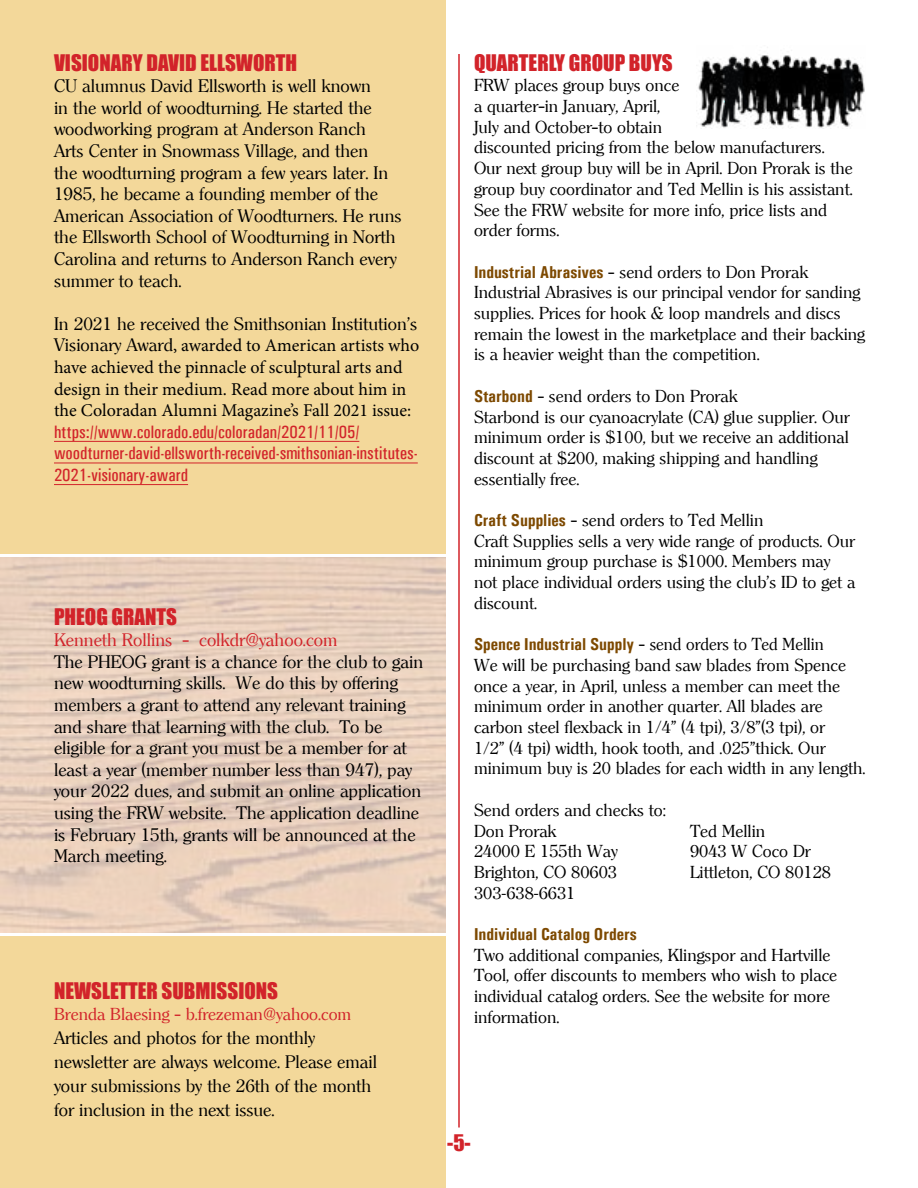
<style>
.page{position:relative;width:918px;height:1188px;background:#fff}
.page>*{position:absolute;margin:0;border:0;box-sizing:border-box;transform-origin:0 0}
.t1{font:21px "Impact";color:#d2232a}
.t2{font:18px/21.6px "Clearly Roman";color:#000}
.t3{font:18px/21.6px "Minion Pro";color:#000}
.t4{font:500 18px/21.6px "Univers Condensed";color:#d2232a}
.t5{font:18px "Clearly Roman";color:#d2232a}
.t6{font:17.25px/20.7px "Clearly Roman";color:#000}
.t7{font:700 17.25px "Univers Condensed";color:#7d4900}
.t8{font:17.25px "Clearly Roman";color:#d2232a}
.s1{font-family:"Clearly Roman"}
.s2{font-family:"Univers Condensed";font-weight:700;color:#7d4900}
.s3{font-family:"Clearly Roman";font-weight:400;color:#000}
</style>
<div class="page">
<div style="left:0;top:0;width:446px;height:554px;background:#f3d89a"></div>
<hr style="left:458px;top:54px;width:2px;height:1074px;background:#d2232a">
<img style="left:698px;top:55px;width:167px;height:74px">
<hr style="left:54px;top:441px;width:305px;height:1px;background:#d2232a">
<hr style="left:54px;top:463px;width:364px;height:1px;background:#d2232a">
<hr style="left:54px;top:484px;width:134px;height:1px;background:#d2232a">
<div style="left:0;top:937px;width:446px;height:251px;background:#f3d89a"></div>
<p class="t1" style="left:54px;top:46px;width:245px">VISIONARY DAVID ELLSWORTH</p>
<p class="t2" style="left:54px;top:76px;width:349px">CU alumnus David Ellsworth is well known<br>in the world of woodturning. He started the woodworking program at Anderson Ranch<br>Arts Center in Snowmass Village, and then<br>the woodturning program a few years later. In 1985, he became a founding member of the American Association of Woodturners. He runs the Ellsworth School of Woodturning in North Carolina and returns to Anderson Ranch every summer to teach.</p>
<p class="t2" style="left:54px;top:313px;width:365px">In 2021 he received the Smithsonian Institution’s</p>
<p class="t3" style="left:54px;top:335px;width:367px"><span class="s1">Visionary Award</span>, awarded to American artists who have achieved the pinnacle of sculptural arts and design in their medium. Read more about him in the Coloradan Alumni Magazine’s Fall 2021 issue:</p>
<p class="t4" style="left:54px;top:421px;width:365px">https://www.colorado.edu/coloradan/2021/11/05/ woodturner-david-ellsworth-received-smithsonian-institutes-<br>2021-visionary-award</p>
<p class="t1" style="left:54px;top:600px;width:125px">PHEOG GRANTS</p>
<p class="t5" style="left:54px;top:630px;width:285px">Kenneth Rollins – colkdr@yahoo.com</p>
<p class="t2" style="left:54px;top:651px;width:371px">The PHEOG grant is a chance for the club to gain new woodturning skills. We do this by offering members a grant to attend any relevant training and share that learning with the club. To be eligible for a grant you must be a member for at least a year (member number less than 947), pay your 2022 dues, and submit an online application using the FRW website. The application deadline is February 15th, grants will be announced at the March meeting.</p>
<p class="t1" style="left:54px;top:974px;width:226px">NEWSLETTER SUBMISSIONS</p>
<p class="t8" style="left:54px;top:1005px;width:299px">Brenda Blaesing – b.frezeman@yahoo.com</p>
<p class="t2" style="left:54px;top:1026px;width:325px;line-height:24px">Articles and photos for the monthly newsletter are always welcome. Please email your submissions by the 26th of the month for inclusion in the next issue.</p>
<p class="t1" style="left:474px;top:46px;width:200px">QUARTERLY GROUP BUYS</p>
<p class="t6" style="left:474px;top:75px;width:380px">FRW places group buys once<br>a quarter–in January, April,<br>July and October–to obtain<br>discounted pricing from the below manufacturers.<br>Our next group buy will be in April. Don Prorak is the group buy coordinator and Ted Mellin is his assistant.<br>See the FRW website for more info, price lists and order forms.</p>
<p class="t6" style="left:474px;top:262px;width:393px"><span class="s2">Industrial Abrasives</span> – send orders to Don Prorak Industrial Abrasives is our principal vendor for sanding supplies. Prices for hook &amp; loop mandrels and discs remain the lowest in the marketplace and their backing is a heavier weight than the competition.</p>
<p class="t6" style="left:474px;top:386px;width:377px"><span class="s2">Starbond</span> – send orders to Don Prorak<br>Starbond is our cyanoacrylate (CA) glue supplier. Our minimum order is $100, but we receive an additional discount at $200, making shipping and handling essentially free.</p>
<p class="t6" style="left:474px;top:510px;width:383px"><span class="s2">Craft Supplies</span> – send orders to Ted Mellin<br>Craft Supplies sells a very wide range of products. Our minimum group purchase is $1000. Members may not place individual orders using the club’s ID to get a discount.</p>
<p class="t7" style="left:474px;top:634px;width:351px">Spence Industrial Supply <span class="s3">– send orders to Ted Mellin</span></p>
<p class="t6" style="left:474px;top:655px;width:393px">We will be purchasing band saw blades from Spence once a year, in April, unless a member can meet the minimum order in another quarter. All blades are carbon steel flexback in 1/4” (4 tpi), 3/8”(3 tpi), or<br>1/2” (4 tpi) width, hook tooth, and .025”thick. Our minimum buy is 20 blades for each width in any length.</p>
<p class="t6" style="left:474px;top:800px;width:193px">Send orders and checks to:<br>Don Prorak</p>
<p class="t6" style="left:690px;top:821px;width:77px">Ted Mellin</p>
<p class="t6" style="left:474px;top:841px;width:145px">24000 E 155th Way</p>
<p class="t6" style="left:690px;top:841px;width:122px">9043 W Coco Dr</p>
<p class="t6" style="left:474px;top:862px;width:145px">Brighton, CO 80603</p>
<p class="t6" style="left:690px;top:862px;width:143px">Littleton, CO 80128</p>
<p class="t6" style="left:474px;top:883px;width:103px">303-638-6631</p>
<p class="t7" style="left:474px;top:924px;width:164px">Individual Catalog Orders</p>
<p class="t6" style="left:474px;top:945px;width:365px">Two additional companies, Klingspor and Hartville Tool, offer discounts to members who wish to place individual catalog orders. See the website for more information.</p>
<p class="t1" style="left:447px;top:1127px;width:25px">-5-</p>
</div>
